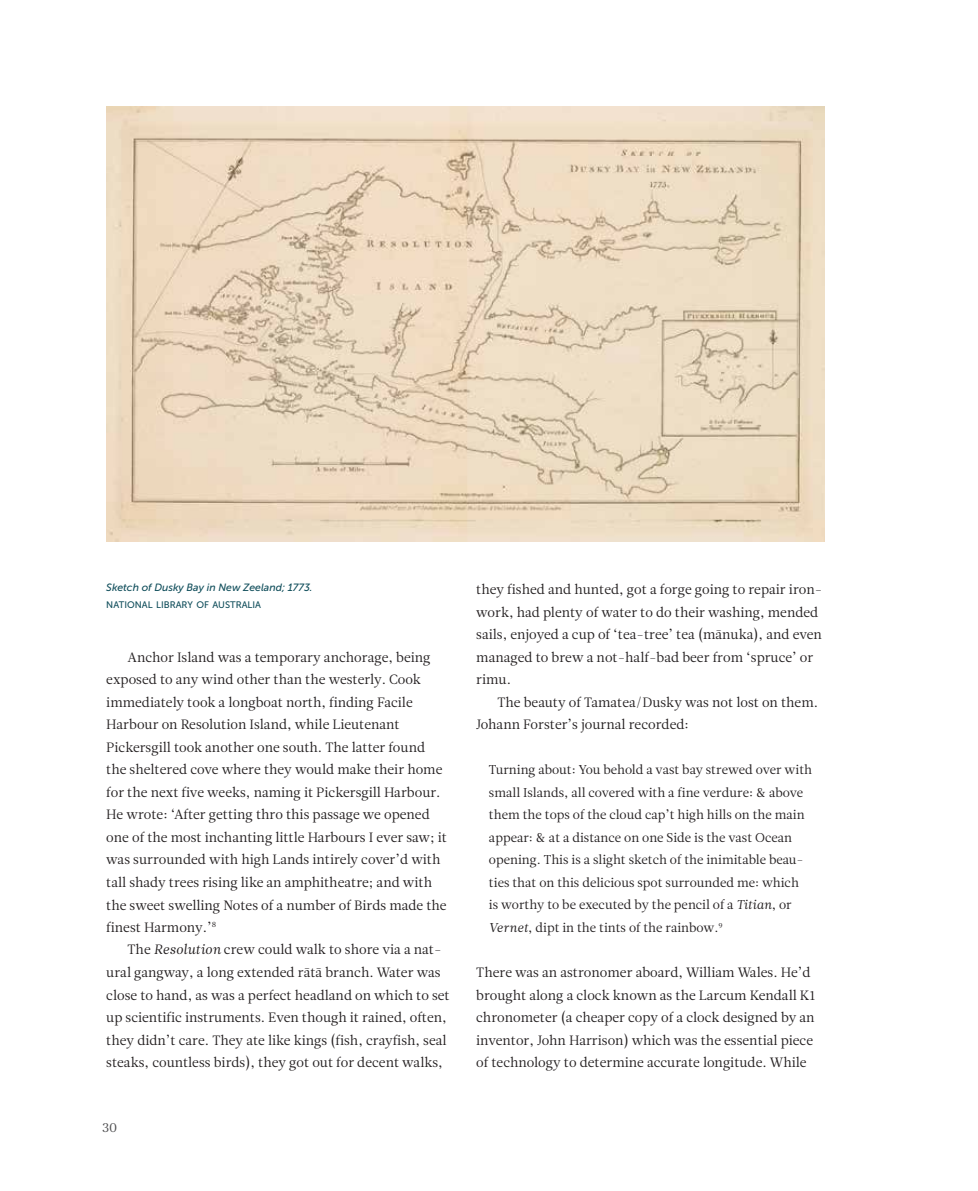
<style>
.page{position:relative;width:978px;height:1191px;background:#fff}
.page>*{position:absolute;margin:0;border:0;box-sizing:border-box;transform-origin:0 0}
.t1{font:13.5px/22.5px "Leitura News Roman 1";color:#231f20}
.t2{font:13.5px "Leitura News Roman 1";color:#4d4d4f}
.t3{font:12.75px/22.5px "Leitura News Roman 1";color:#231f20}
.t4{font:italic 10.5px "Museo Sans 500";color:#0f4d5a}
.t5{font:9.45px "Museo Sans 500";color:#0f4d5a}
.s1{font-family:"Leitura News Italic 1"}
</style>
<div class="page">
<img style="left:106px;top:106px;width:719px;height:435px">
<p class="t4" style="left:106px;top:581px;width:208px">Sketch of Dusky Bay in New Zeeland; 1773.</p>
<p class="t5" style="left:106px;top:600px;width:156px">NATIONAL LIBRARY OF AUSTRALIA</p>
<p class="t1" style="left:106px;top:646px;width:342px;text-indent:21px">Anchor Island was a temporary anchorage, being exposed to any wind other than the westerly. Cook immediately took a longboat north, finding Facile Harbour on Resolution Island, while Lieutenant Pickersgill took another one south. The latter found the sheltered cove where they would make their home for the next five weeks, naming it Pickersgill Harbour.<br>He wrote: ‘After getting thro this passage we opened one of the most inchanting little Harbours I ever saw; it was surrounded with high Lands intirely cover’d with tall shady trees rising like an amphitheatre; and with the sweet swelling Notes of a number of Birds made the finest Harmony.’<sup>8</sup></p>
<p class="t1" style="left:106px;top:938px;width:345px;text-indent:21px">The <span class="s1">Resolution</span> crew could walk to shore via a nat&shy;ural gangway, a long extended rātā branch. Water was close to hand, as was a perfect headland on which to set up scientific instruments. Even though it rained, often, they didn’t care. They ate like kings (fish, crayfish, seal steaks, countless birds), they got out for decent walks,</p>
<p class="t2" style="left:102px;top:1119px;width:17px">30</p>
<p class="t1" style="left:476px;top:578px;width:348px">they fished and hunted, got a forge going to repair iron&shy;work, had plenty of water to do their washing, mended sails, enjoyed a cup of ‘tea-tree’ tea (mānuka), and even managed to brew a not-half-bad beer from ‘spruce’ or rimu.</p>
<p class="t1" style="left:476px;top:691px;width:343px;text-indent:21px">The beauty of Tamatea/Dusky was not lost on them.<br>Johann Forster’s journal recorded:</p>
<p class="t3" style="left:489px;top:759px;width:325px">Turning about: You behold a vast bay strewed over with small Islands, all covered with a fine verdure: &amp; above them the tops of the cloud cap’t high hills on the main appear: &amp; at a distance on one Side is the vast Ocean opening. This is a slight sketch of the inimitable beau&shy;ties that on this delicious spot surrounded me: which<br>is worthy to be executed by the pencil of a <span class="s1">Titian</span>, or <span class="s1">Vernet</span>, dipt in the tints of the rainbow.<sup>9</sup></p>
<p class="t1" style="left:476px;top:961px;width:341px">There was an astronomer aboard, William Wales. He’d brought along a clock known as the Larcum Kendall K1 chronometer (a cheaper copy of a clock designed by an inventor, John Harrison) which was the essential piece of technology to determine accurate longitude. While</p>
</div>
